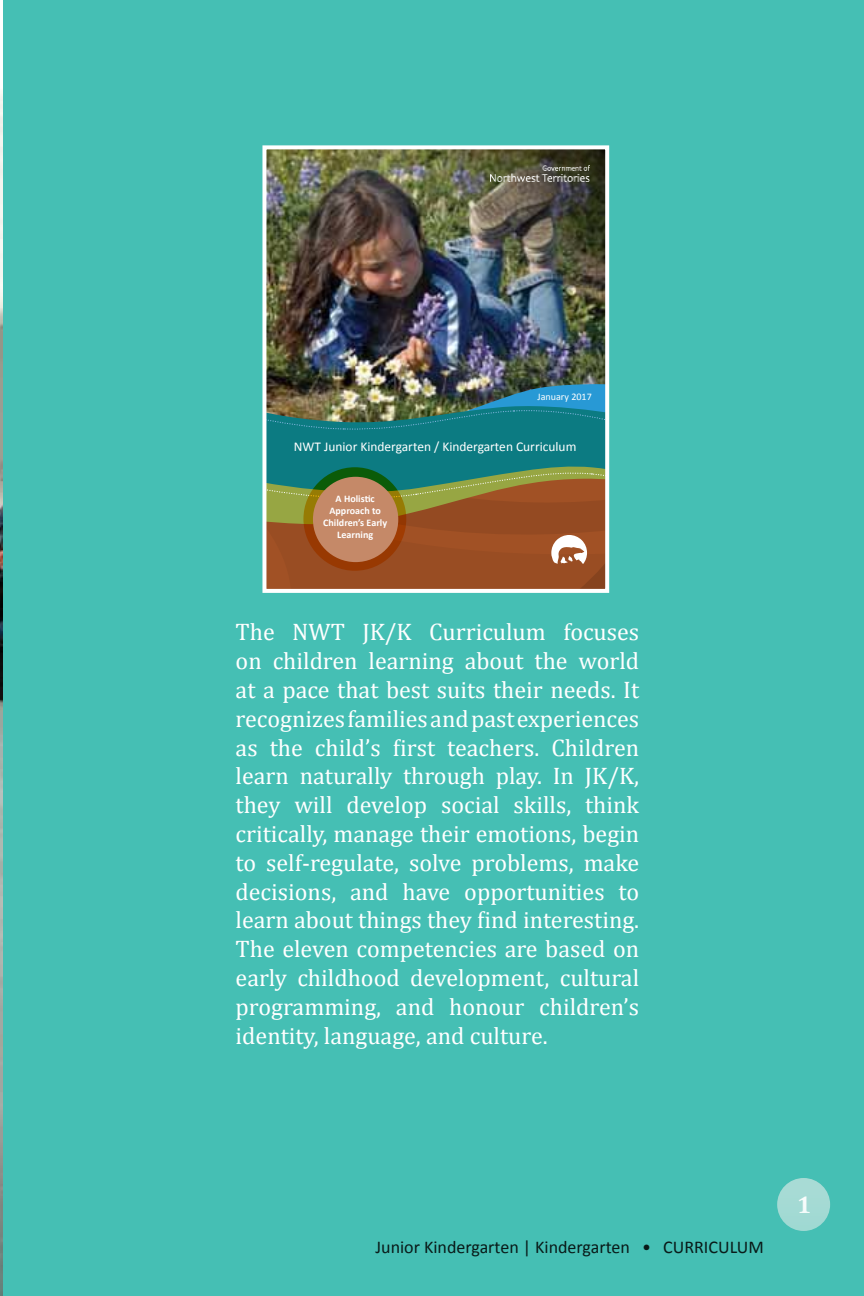
<style>
.page{position:relative;width:864px;height:1296px;background:#45bfb4}
.page>*{position:absolute;margin:0;border:0;box-sizing:border-box;transform-origin:0 0}
.t1{font:24px/28.8px "Cambria";color:#fff;text-align:justify}
.t2{font:700 24px "Cambria";color:#fff}
.t3{font:18px "Calibri";color:#000}
.t4{font:13.4px "Calibri";color:#fff}
.t5{font:700 10px/12px "Calibri";color:#fff;text-align:center}
.t6{font:10px "Calibri";color:#fff}
</style>
<div class="page">
<img style="left:0;top:0;width:2px;height:663px">
<img style="left:267px;top:150px;width:337px;height:231px">
<svg style="left:267px;top:381px;width:337px;height:207px"></svg>
<img style="left:442px;top:150px;width:162px;height:138px">
<img style="left:490px;top:166px;width:99px;height:15px">
<div style="left:262px;top:145px;width:347px;height:448px;border:4px solid #fff"></div>
<p class="t6" style="left:538px;top:390px;width:56px">January 2017</p>
<p class="t4" style="left:294px;top:438px;width:284px">NWT Junior Kindergarten / Kindergarten Curriculum</p>
<p class="t5" style="left:323px;top:492px;width:65px">A Holistic<br>Approach to<br>Children’s Early<br>Learning</p>
<p class="t1" style="left:236px;top:618px;width:405px">The NWT JK/K Curriculum focuses on children learning about the world at a pace that best suits their needs. It recognizes families and past experiences as the child’s first teachers. Children learn naturally through play. In JK/K, they will develop social skills, think critically, manage their emotions, begin to self-regulate, solve problems, make decisions, and have opportunities to learn about things they find interesting.<br>The eleven competencies are based on early childhood development, cultural programming, and honour children’s identity, language, and culture.</p>
<p class="t3" style="left:376px;top:1236px;width:390px">Junior Kindergarten | Kindergarten • CURRICULUM</p>
<p class="t2" style="left:797px;top:1190px;width:16px">1</p>
</div>
